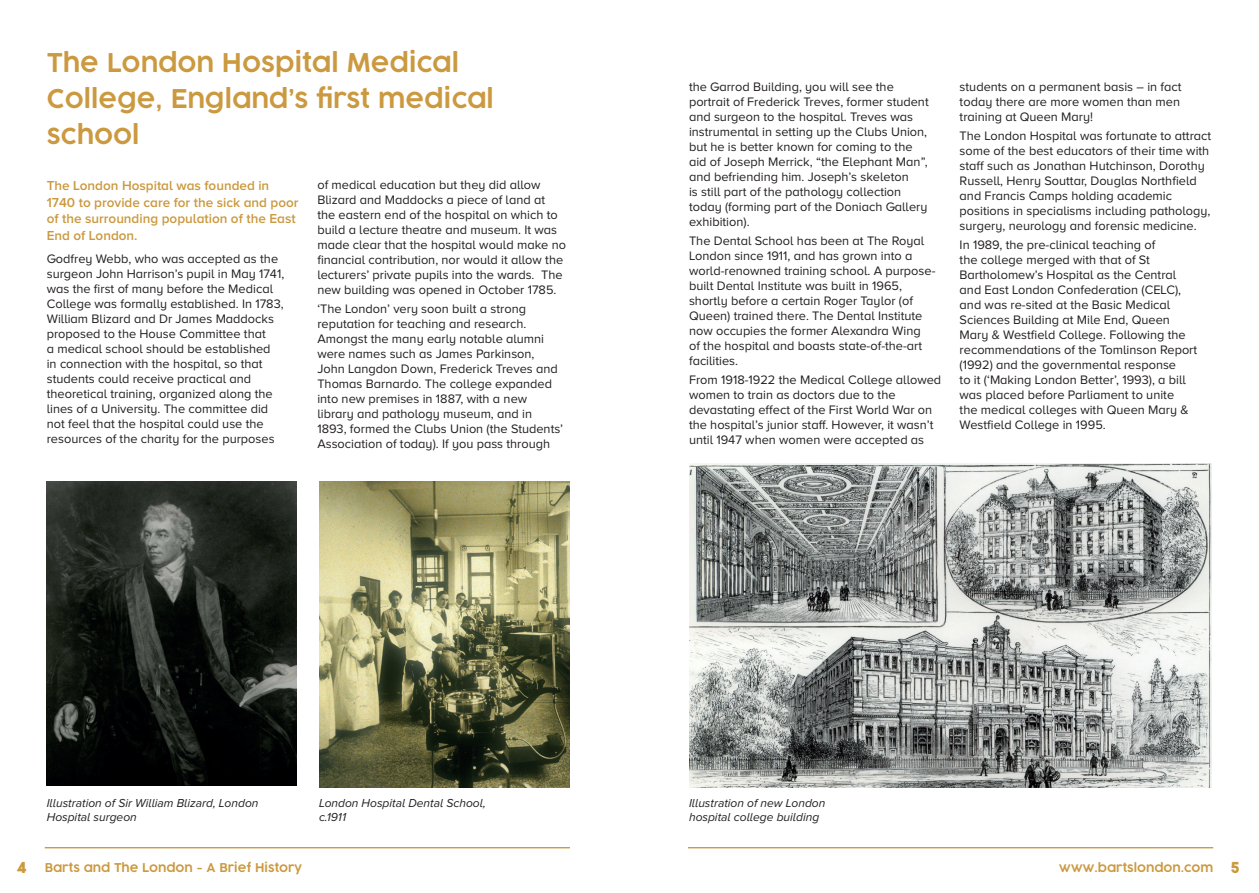
<style>
.page{position:relative;width:1259px;height:893px;background:#fff}
.page>*{position:absolute;margin:0;border:0;box-sizing:border-box;transform-origin:0 0}
.Titles{font:300 25.5px/36px "Cocogoose Pro";color:#cb993f}
.Intro{font:600 13.5px/16.5px "Proxima Nova A";color:#cb993f}
.Body{font:12.75px/15px "Proxima Nova A";color:#231f20}
.t1{font:italic 12px/13.5px "Proxima Nova A";color:#231f20}
.t2{font:300 12px "Cocogoose Pro";color:#cb993f}
.s1{font-weight:400;font-size:14.85px}
</style>
<div class="page">
<hr style="left:45px;top:847px;width:525px;height:1px;background:#cb993f">
<hr style="left:688px;top:847px;width:525px;height:1px;background:#cb993f">
<img style="left:47px;top:482px;width:250px;height:303px">
<img style="left:689px;top:463px;width:522px;height:324px">
<img style="left:319px;top:482px;width:251px;height:305px">
<p class="Titles" style="left:47px;top:45px;width:448px">The London Hospital Medical<br>College, England’s first medical school</p>
<p class="Intro" style="left:47px;top:177px;width:253px">The London Hospital was founded in<br>1740 to provide care for the sick and poor of the surrounding population of the East<br>End of London.</p>
<p class="Body" style="left:47px;top:251px;width:239px">Godfrey Webb, who was accepted as the surgeon John Harrison’s pupil in May 1741, was the first of many before the Medical College was formally established. In 1783, William Blizard and Dr James Maddocks proposed to the House Committee that<br>a medical school should be established<br>in connection with the hospital, so that students could receive practical and theoretical training, organized along the lines of a University. The committee did not feel that the hospital could use the resources of the charity for the purposes</p>
<p class="Body" style="left:317px;top:177px;width:250px">of medical education but they did allow Blizard and Maddocks a piece of land at the eastern end of the hospital on which to build a lecture theatre and museum. It was made clear that the hospital would make no financial contribution, nor would it allow the lecturers’ private pupils into the wards. The new building was opened in October 1785.</p>
<p class="Body" style="left:317px;top:301px;width:247px">‘The London’ very soon built a strong reputation for teaching and research.<br>Amongst the many early notable alumni were names such as James Parkinson, John Langdon Down, Frederick Treves and Thomas Barnardo. The college expanded into new premises in 1887, with a new library and pathology museum, and in 1893, formed the Clubs Union (the Students’ Association of today). If you pass through</p>
<p class="Body" style="left:689px;top:79px;width:241px">the Garrod Building, you will see the portrait of Frederick Treves, former student and surgeon to the hospital. Treves was instrumental in setting up the Clubs Union, but he is better known for coming to the aid of Joseph Merrick, “the Elephant Man”, and befriending him. Joseph’s skeleton<br>is still part of the pathology collection today (forming part of the Doniach Gallery exhibition).</p>
<p class="Body" style="left:689px;top:233px;width:248px">The Dental School has been at The Royal London since 1911, and has grown into a world-renowned training school. A purpose&shy;built Dental Institute was built in 1965, shortly before a certain Roger Taylor (of Queen) trained there. The Dental Institute now occupies the former Alexandra Wing<br>of the hospital and boasts state-of-the-art facilities.</p>
<p class="Body" style="left:689px;top:372px;width:254px">From 1918-1922 the Medical College allowed women to train as doctors due to the devastating effect of the First World War on the hospital’s junior staff. However, it wasn’t until 1947 when women were accepted as</p>
<p class="Body" style="left:959px;top:79px;width:223px;text-align:justify">students on a permanent basis – in fact today there are more women than men training at Queen Mary!</p>
<p class="Body" style="left:959px;top:128px;width:253px">The London Hospital was fortunate to attract some of the best educators of their time with staff such as Jonathan Hutchinson, Dorothy Russell, Henry Souttar, Douglas Northfield and Francis Camps holding academic positions in specialisms including pathology, surgery, neurology and forensic medicine.</p>
<p class="Body" style="left:959px;top:237px;width:239px">In 1989, the pre-clinical teaching of<br>the college merged with that of St Bartholomew’s Hospital as the Central and East London Confederation (CELC), and was re-sited at the Basic Medical Sciences Building at Mile End, Queen Mary &amp; Westfield College. Following the recommendations of the Tomlinson Report (1992) and the governmental response<br>to it (‘Making London Better’, 1993), a bill was placed before Parliament to unite<br>the medical colleges with Queen Mary &amp; Westfield College in 1995.</p>
<p class="t1" style="left:47px;top:796px;width:213px">Illustration of Sir William Blizard, London<br>Hospital surgeon</p>
<p class="t1" style="left:689px;top:796px;width:138px">Illustration of new London hospital college building</p>
<p class="t1" style="left:319px;top:796px;width:168px">London Hospital Dental School, c.1911</p>
<p class="t2" style="left:17px;top:860px;width:287px"><span class="s1">4</span> Barts and The London - A Brief History</p>
<p class="t2" style="left:1059px;top:860px;width:182px">www.bartslondon.com <span class="s1">5</span></p>
</div>
